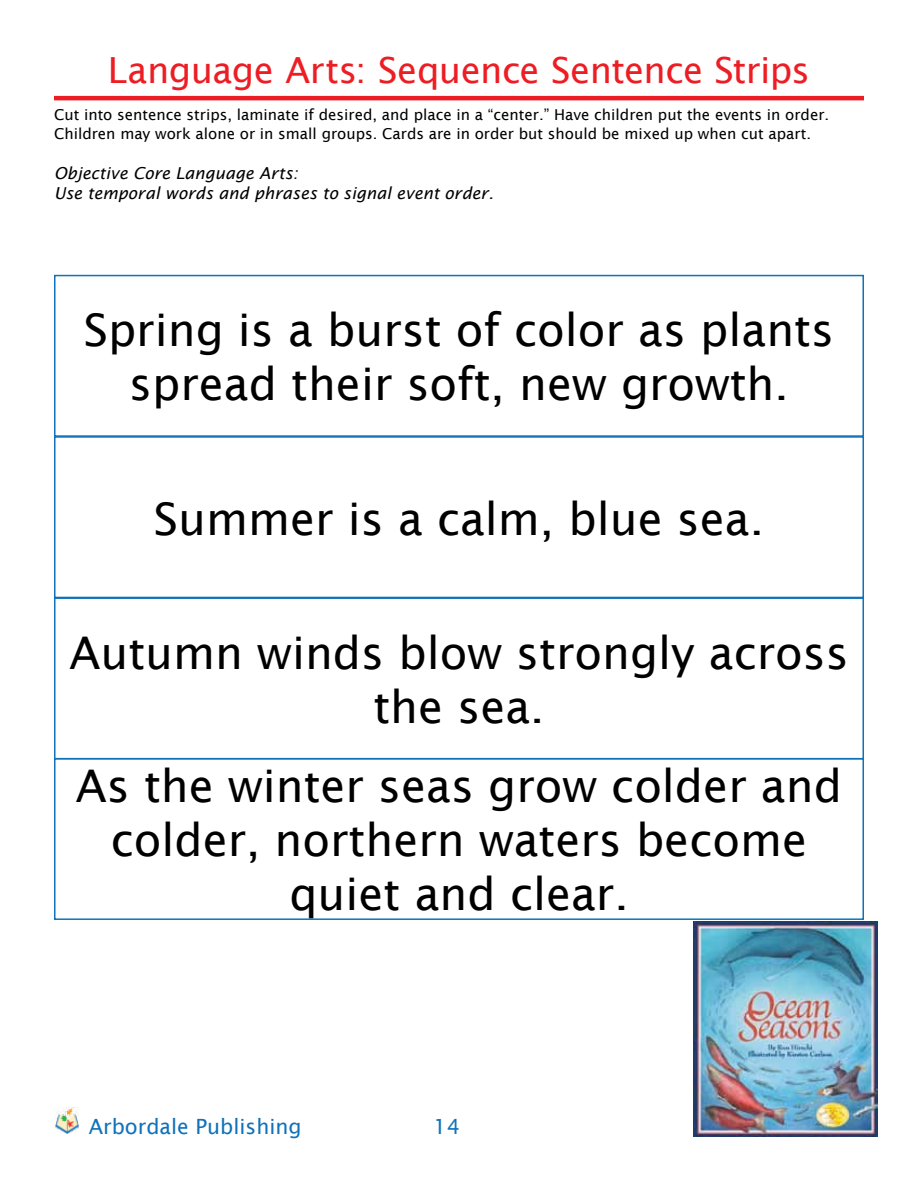
<style>
.page{position:relative;width:918px;height:1188px;background:#fff}
.page>*{position:absolute;margin:0;border:0;box-sizing:border-box;transform-origin:0 0}
.t1{font:45px/54px "Lucida Sans";color:#000;text-align:center}
.t2{font:36px "Lucida Sans";letter-spacing:-.015em;color:#ed1d24}
.t3{font:21px "Lucida Sans";color:#1072ba}
.t4{font:italic 16.5px/19.8px "Lucida Sans";color:#000}
.t5{font:15px/19.8px "Lucida Sans";color:#000}
</style>
<div class="page">
<hr style="left:54px;top:96px;width:810px;height:4px;background:#ed1d24">
<div style="left:54px;top:275px;width:810px;height:162px;border:2px solid #1072ba"></div>
<div style="left:54px;top:436px;width:810px;height:162px;border:2px solid #1072ba"></div>
<div style="left:54px;top:597px;width:810px;height:162px;border:2px solid #1072ba"></div>
<div style="left:54px;top:758px;width:810px;height:162px;border:2px solid #1072ba"></div>
<img style="left:56px;top:1108px;width:23px;height:26px">
<img style="left:693px;top:921px;width:185px;height:216px">
<p class="t2" style="left:108px;top:50px;width:704px">Language Arts: Sequence Sentence Strips</p>
<p class="t5" style="left:54px;top:104px;width:777px">Cut into sentence strips, laminate if desired, and place in a “center.” Have children put the events in order.<br>Children may work alone or in small groups. Cards are in order but should be mixed up when cut apart.</p>
<p class="t4" style="left:54px;top:163px;width:441px">Objective Core Language Arts:<br>Use temporal words and phrases to signal event order.</p>
<p class="t1" style="left:84px;top:303px;width:752px">Spring is a burst of color as plants spread their soft, new growth.</p>
<p class="t1" style="left:154px;top:491px;width:612px">Summer is a calm, blue sea.</p>
<p class="t1" style="left:69px;top:626px;width:781px">Autumn winds blow strongly across the sea.</p>
<p class="t1" style="left:76px;top:759px;width:768px">As the winter seas grow colder and colder, northern waters become quiet and clear.</p>
<p class="t3" style="left:89px;top:1115px;width:214px">Arbordale Publishing</p>
<p class="t3" style="left:434px;top:1115px;width:28px">14</p>
</div>
